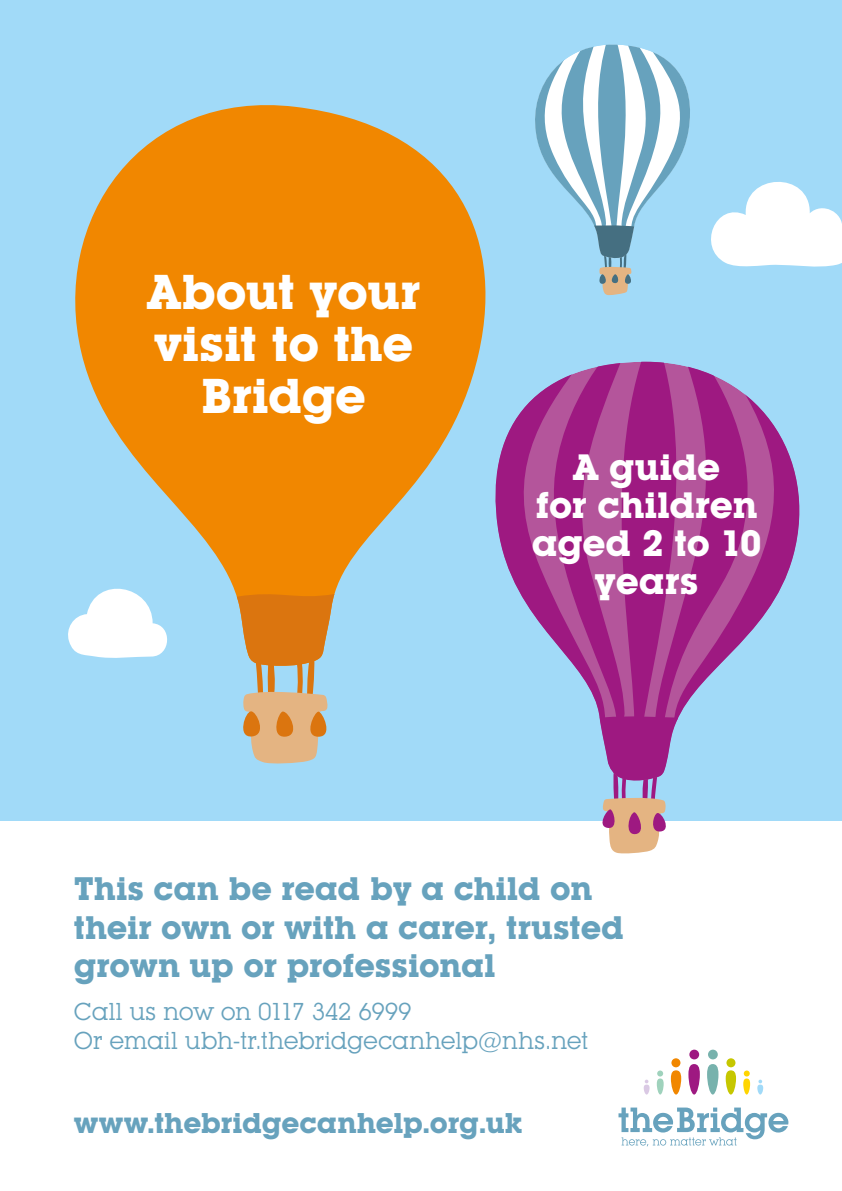
<style>
.page{position:relative;width:842px;height:1191px;background:#fff}
.page>*{position:absolute;margin:0;border:0;box-sizing:border-box;transform-origin:0 0}
.t1{font:700 48px/52px "Lubalin Graph IT Cby BT";letter-spacing:-.01em;color:#fff;text-align:center}
.t2{font:700 36px/38px "Lubalin Graph IT Cby BT";letter-spacing:-.005em;color:#fff;text-align:center}
.t3{font:700 32px/38.4px "Lubalin Graph IT Cby BT";letter-spacing:-.005em;color:#67a2bd}
.t4{font:700 28px "Lubalin Graph IT Cby BT";letter-spacing:-.005em;color:#67a2bd}
.t5{font:24px/28.8px "Lubalin Graph IT Cby BT";letter-spacing:-.015em;color:#67a2bd}
</style>
<div class="page">
<div style="left:708px;top:1049px;width:10px;height:10px;background:#77b2ad;border-radius:50%"></div>
<svg style="left:707px;top:1064px;width:11px;height:30px"></svg>
<div style="left:726px;top:1058px;width:9px;height:9px;background:#c6c700;border-radius:50%"></div>
<svg style="left:726px;top:1070px;width:10px;height:24px"></svg>
<svg style="left:743px;top:1070px;width:7px;height:24px"></svg>
<svg style="left:758px;top:1079px;width:4px;height:4px"></svg>
<div style="left:757px;top:1084px;width:6px;height:10px;background:#a1daf8;border-radius:3px"></div>
<div style="left:689px;top:1049px;width:10px;height:10px;background:#9e1981;border-radius:50%"></div>
<svg style="left:688px;top:1064px;width:12px;height:30px"></svg>
<div style="left:671px;top:1058px;width:9px;height:9px;background:#f18700;border-radius:50%"></div>
<svg style="left:671px;top:1070px;width:10px;height:24px"></svg>
<svg style="left:657px;top:1070px;width:7px;height:24px"></svg>
<div style="left:644px;top:1084px;width:6px;height:10px;background:#dac9e4;border-radius:3px"></div>
<svg style="left:618px;top:1107px;width:170px;height:39px"></svg>
<div style="left:0;top:0;width:842px;height:821px;background:#a1daf8"></div>
<svg style="left:75px;top:105px;width:411px;height:491px;fill:#f18700"></svg>
<svg style="left:236px;top:589px;width:98px;height:175px"></svg>
<svg style="left:485px;top:368px;width:65px;height:268px"></svg>
<svg style="left:755px;top:403px;width:45px;height:224px"></svg>
<svg style="left:550px;top:362px;width:205px;height:492px"></svg>
<svg style="left:535px;top:45px;width:307px;height:251px"></svg>
<svg style="left:68px;top:574px;width:105px;height:84px"></svg>
<h1 class="t1" style="left:147px;top:266px;width:274px">About your visit to the<br>Bridge</h1>
<p class="t2" style="left:532px;top:448px;width:231px">A guide<br>for children aged 2 to 10 years</p>
<p class="t3" style="left:74px;top:869px;width:552px">This can be read by a child on their own or with a carer, trusted grown up or professional</p>
<p class="t5" style="left:74px;top:997px;width:516px">Call us now on 0117 342 6999<br>Or email ubh-tr.thebridgecanhelp@nhs.net</p>
<p class="t4" style="left:74px;top:1106px;width:450px">www.thebridgecanhelp.org.uk</p>
</div>
